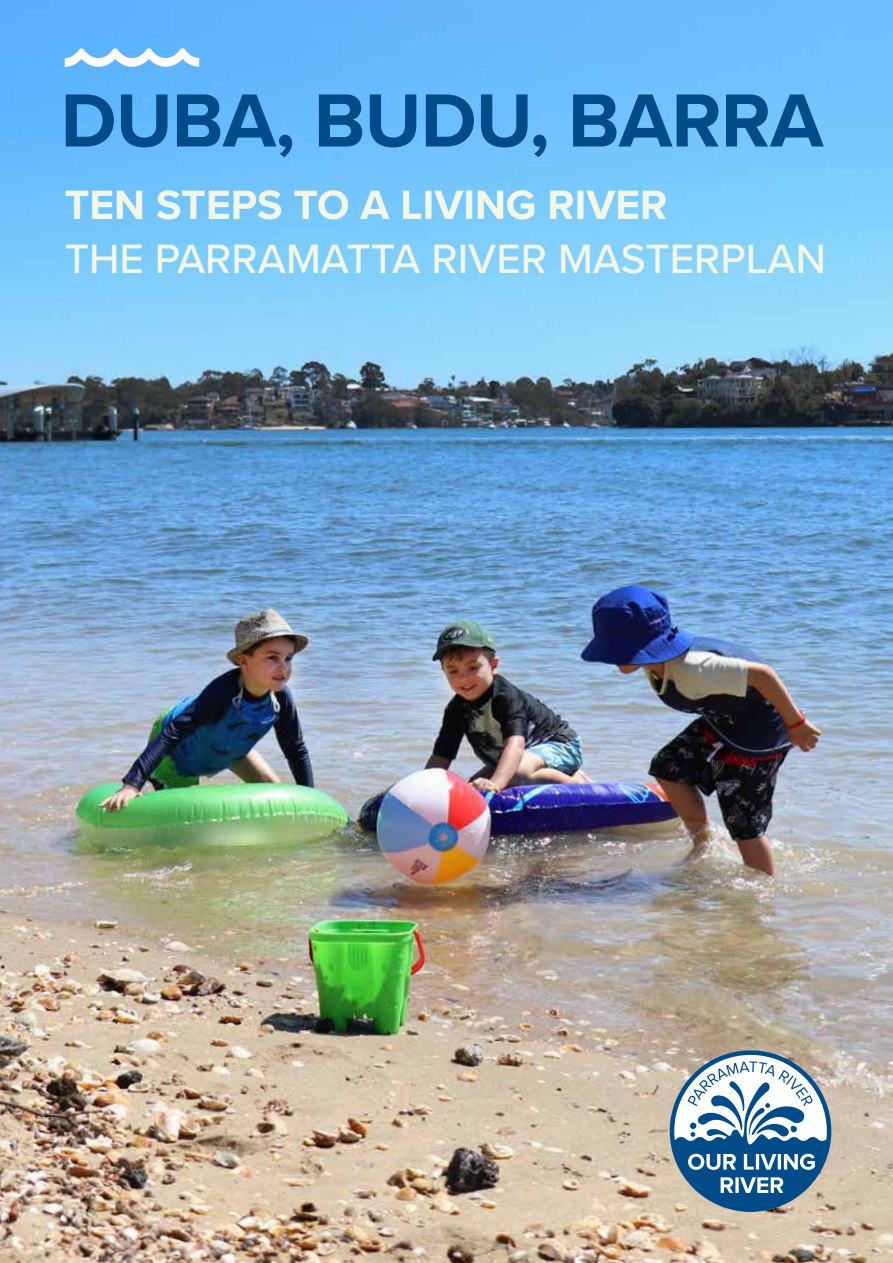
<style>
.page{position:relative;width:893px;height:1263px;background:#fff}
.page>*{position:absolute;margin:0;border:0;box-sizing:border-box;transform-origin:0 0}
.t1{font:700 78px "Proxima Nova";letter-spacing:-.01em;color:#004b88}
.t2{font:500 42.45px "Proxima Nova";color:#f3f7e6}
.t3{font:700 42.45px "Proxima Nova";color:#f3f7e6}
</style>
<div class="page">
<img style="left:0;top:0;width:893px;height:1263px">
<svg style="left:65px;top:48px;width:134px;height:19px"></svg>
<svg style="left:670px;top:1050px;width:161px;height:162px"></svg>
<div style="left:691px;top:1157px;width:10px;height:10px;background:#004b88;border-radius:50%"></div>
<h1 class="t1" style="left:61px;top:62px;width:764px">DUBA, BUDU, BARRA</h1>
<p class="t3" style="left:65px;top:173px;width:604px">TEN STEPS TO A LIVING RIVER</p>
<p class="t2" style="left:65px;top:227px;width:763px">THE PARRAMATTA RIVER MASTERPLAN</p>
</div>
